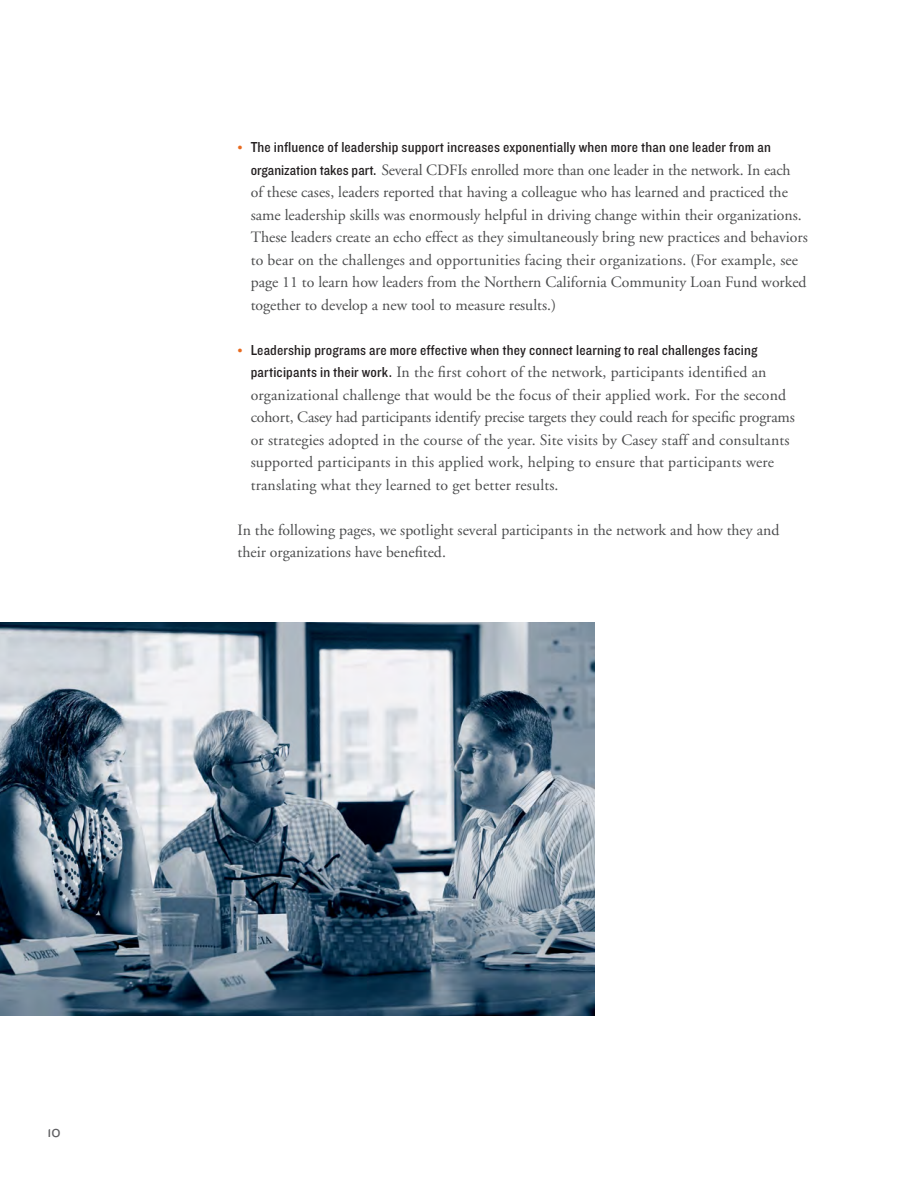
<style>
.page{position:relative;width:918px;height:1188px;background:#fff}
.page>*{position:absolute;margin:0;border:0;box-sizing:border-box;transform-origin:0 0}
.t1{font:15.75px/22.5px "Adobe Garamond";color:#4b4c4d}
.t2{font:15px "Knockout 30 Junior Welterwt";letter-spacing:.01em;color:#231f20}
.t3{font:12px "Knockout 33 Junior Heviwt";color:#5f5f62}
.s1{font-family:"Adobe Garamond";font-size:13.5px;color:#e86a1f}
.s2{font-family:"Knockout 30 Junior Welterwt";font-size:15px;color:#231f20}
</style>
<div class="page">
<img style="left:0;top:622px;width:594px;height:394px">
<p class="t2" style="left:238px;top:137px;width:535px"><span class="s1">•</span> The influence of leadership support increases exponentially when more than one leader from an</p>
<p class="t1" style="left:251px;top:159px;width:559px"><span class="s2">organization takes part.</span> Several CDFIs enrolled more than one leader in the network. In each<br>of these cases, leaders reported that having a colleague who has learned and practiced the same leadership skills was enormously helpful in driving change within their organizations.<br>These leaders create an echo effect as they simultaneously bring new practices and behaviors to bear on the challenges and opportunities facing their organizations. (For example, see page 11 to learn how leaders from the Northern California Community Loan Fund worked together to develop a new tool to measure results.)</p>
<p class="t2" style="left:238px;top:340px;width:521px"><span class="s1">•</span> Leadership programs are more effective when they connect learning to real challenges facing</p>
<p class="t1" style="left:251px;top:362px;width:546px"><span class="s2">participants in their work.</span> In the first cohort of the network, participants identified an organizational challenge that would be the focus of their applied work. For the second cohort, Casey had participants identify precise targets they could reach for specific programs or strategies adopted in the course of the year. Site visits by Casey staff and consultants supported participants in this applied work, helping to ensure that participants were translating what they learned to get better results.</p>
<p class="t1" style="left:238px;top:519px;width:543px">In the following pages, we spotlight several participants in the network and how they and their organizations have benefited.</p>
<p class="t3" style="left:47px;top:1125px;width:15px">10</p>
</div>
